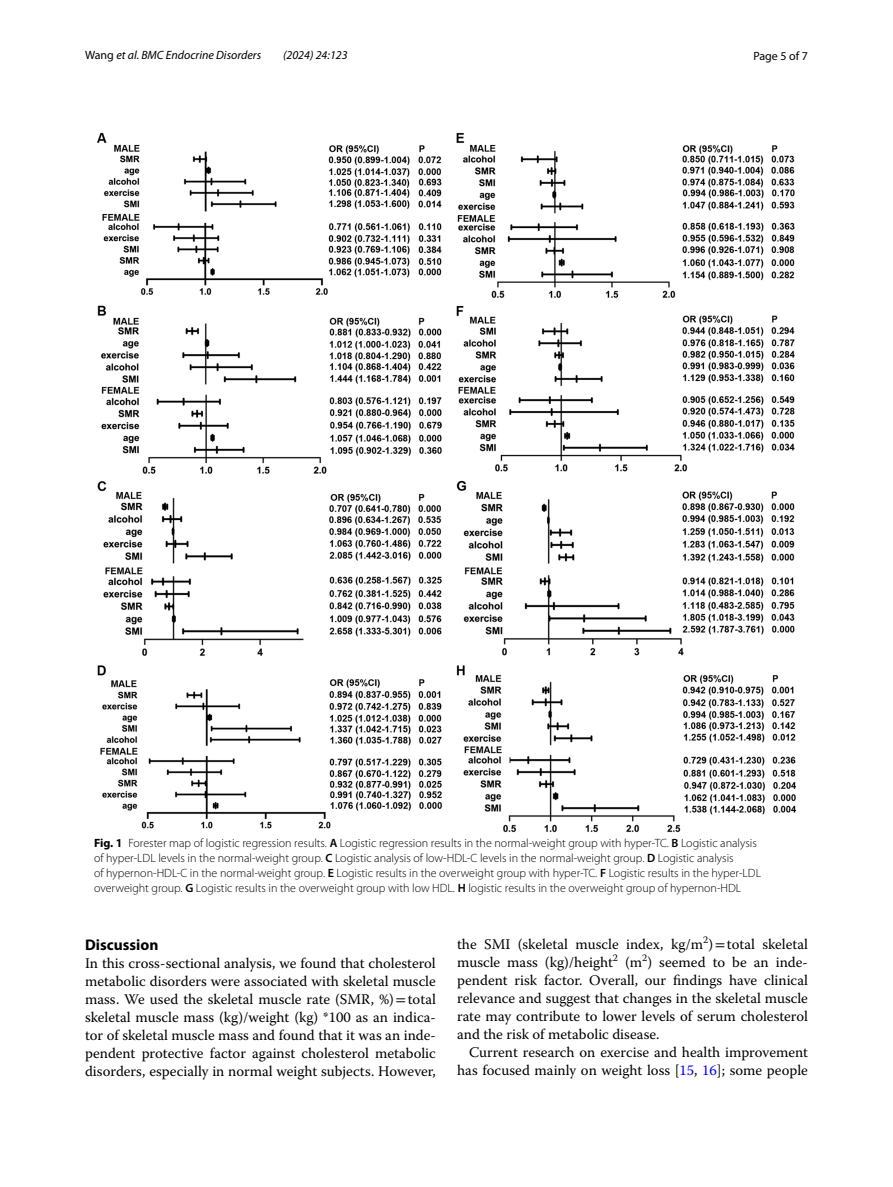
<style>
.page{position:relative;width:893px;height:1187px;background:#fff}
.page>*{position:absolute;margin:0;border:0;box-sizing:border-box;transform-origin:0 0}
.t1{font:700 15.45px "Myriad Pro";color:#000}
.t2{font:14.7px/18px "Warnock Pro";color:#000;text-align:justify}
.t3{font:300 12px/15px "Myriad Pro";color:#000}
.t4{font:italic 12px "Myriad Pro";color:#000}
.t5{font:12px "Myriad Pro";color:#000}
.s1{font-style:normal}
.s2{font-weight:700}
.s3{font-weight:600}
.s4{font-family:"STIX"}
.s5{color:#00f}
</style>
<div class="page">
<img style="left:97px;top:133px;width:700px;height:699px">
<p class="t4" style="left:85px;top:48px;width:178px"><span class="s1">Wang</span> et al. BMC Endocrine Disorders</p>
<p class="t4" style="left:283px;top:48px;width:66px">(2024) 24:123</p>
<p class="t5" style="left:753px;top:48px;width:56px">Page 5 of 7</p>
<p class="t3" style="left:94px;top:836px;width:669px"><span class="s2">Fig. 1</span> Forester map of logistic regression results. <span class="s3">A</span> Logistic regression results in the normal-weight group with hyper-TC. <span class="s3">B</span> Logistic analysis of hyper-LDL levels in the normal-weight group. <span class="s3">C</span> Logistic analysis of low-HDL-C levels in the normal-weight group. <span class="s3">D</span> Logistic analysis<br>of hypernon-HDL-C in the normal-weight group. <span class="s3">E</span> Logistic results in the overweight group with hyper-TC. <span class="s3">F</span> Logistic results in the hyper-LDL overweight group. <span class="s3">G</span> Logistic results in the overweight group with low HDL. <span class="s3">H</span> logistic results in the overweight group of hypernon-HDL</p>
<p class="t1" style="left:85px;top:934px;width:75px">Discussion</p>
<p class="t2" style="left:85px;top:953px;width:352px">In this cross-sectional analysis, we found that cholesterol metabolic disorders were associated with skeletal muscle mass. We used the skeletal muscle rate (SMR, %)<span class="s4">=</span>total skeletal muscle mass (kg)/weight (kg) *100 as an indica&shy;tor of skeletal muscle mass and found that it was an inde&shy;pendent protective factor against cholesterol metabolic disorders, especially in normal weight subjects. However,</p>
<p class="t2" style="left:457px;top:935px;width:352px">the SMI (skeletal muscle index, kg/m<sup>2</sup>)<span class="s4">=</span>total skeletal muscle mass (kg)/height<sup>2</sup> (m<sup>2</sup>) seemed to be an inde&shy;pendent risk factor. Overall, our findings have clinical relevance and suggest that changes in the skeletal muscle rate may contribute to lower levels of serum cholesterol and the risk of metabolic disease.</p>
<p class="t2" style="left:457px;top:1043px;width:352px;text-align:right">Current research on exercise and health improvement has focused mainly on weight loss [<span class="s5">15</span>, <span class="s5">16</span>]; some people</p>
</div>
